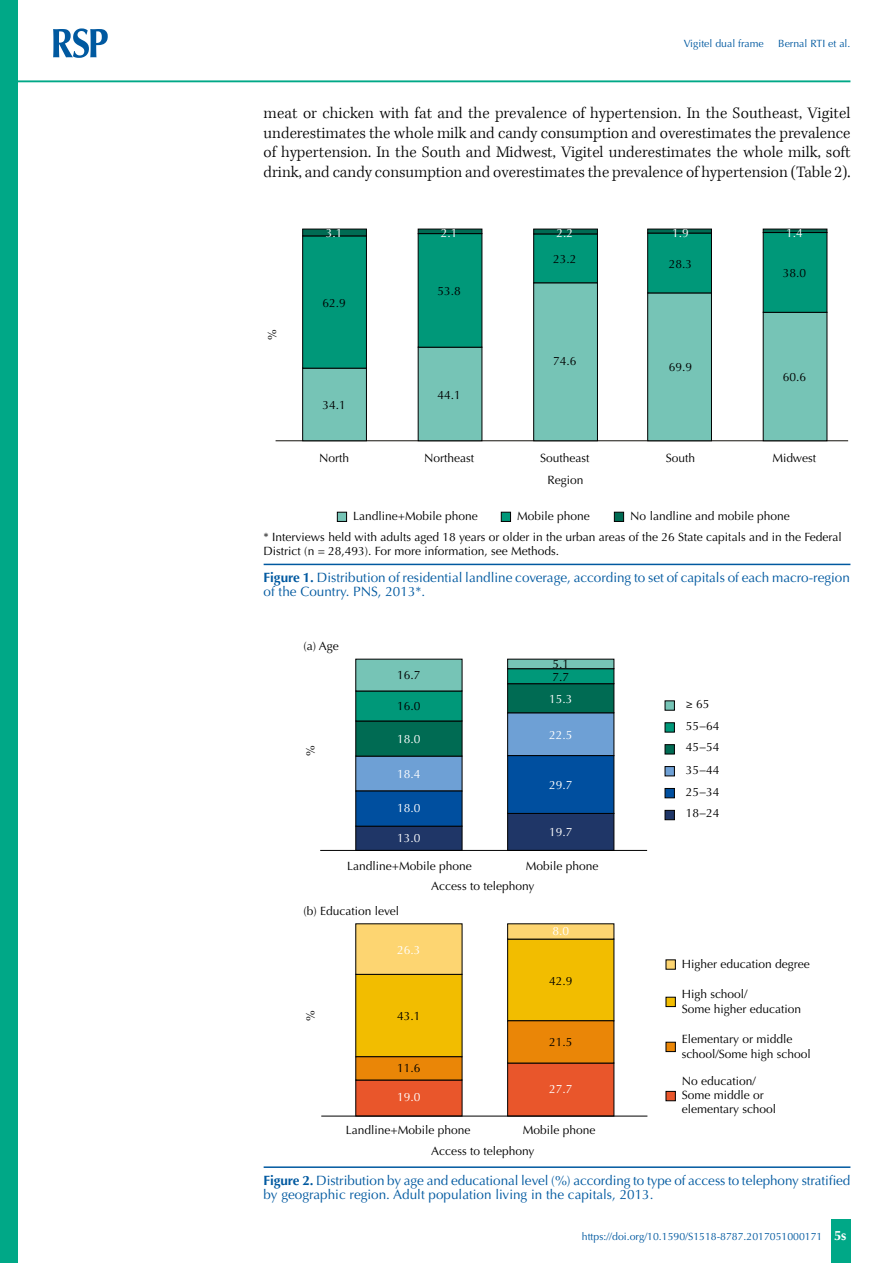
<style>
.page{position:relative;width:893px;height:1263px;background:#fff}
.page>*{position:absolute;margin:0;border:0;box-sizing:border-box;transform-origin:0 0}
.t1{font:300 16.5px/19.8px "Kepler Std";color:#000;text-align:justify}
.t2{font:13.5px/14.2px "Optima";color:#0059a0}
.t3{font:700 13.5px "Optima";color:#fff}
.t4{font:12px/14.4px "Optima";color:#000}
.t5{font:12px "Optima";color:#fff}
.t6{font:10.5px "Optima";color:#0059a0}
.s1{font-weight:700}
.s2{font-family:"Myriad Pro"}
</style>
<div class="page">
<div style="left:831px;top:1220px;width:20px;height:43px;background:#00a887"></div>
<div style="left:0;top:0;width:18px;height:1263px;background:#00a887"></div>
<svg style="left:53px;top:28px;width:55px;height:30px"></svg>
<hr style="left:18px;top:80px;width:832px;height:2px;background:#00a887">
<hr style="left:264px;top:564px;width:586px;height:1px;background:#0059a0">
<hr style="left:276px;top:440px;width:572px;height:1px;background:#12100b">
<div style="left:302px;top:368px;width:65px;height:73px;background:#76c4b6;border:1px solid #000"></div>
<div style="left:418px;top:347px;width:64px;height:94px;background:#76c4b6"></div>
<div style="left:533px;top:282px;width:65px;height:159px;background:#76c4b6;border:1px solid #000"></div>
<div style="left:647px;top:293px;width:65px;height:148px;background:#76c4b6;border:1px solid #000"></div>
<div style="left:763px;top:312px;width:64px;height:129px;background:#76c4b6"></div>
<div style="left:302px;top:236px;width:65px;height:133px;background:#009879;border:1px solid #000"></div>
<div style="left:418px;top:233px;width:64px;height:115px;background:#009879;border:1px solid #000"></div>
<div style="left:533px;top:234px;width:65px;height:49px;background:#009879;border:1px solid #000"></div>
<div style="left:647px;top:233px;width:65px;height:60px;background:#009879;border:1px solid #000"></div>
<div style="left:763px;top:232px;width:64px;height:81px;background:#009879;border:1px solid #000"></div>
<div style="left:302px;top:229px;width:65px;height:7px;background:#006b53;border:1px solid #000"></div>
<svg style="left:418px;top:229px;width:64px;height:5px"></svg>
<svg style="left:533px;top:229px;width:65px;height:5px"></svg>
<svg style="left:647px;top:229px;width:65px;height:4px"></svg>
<svg style="left:763px;top:229px;width:64px;height:4px"></svg>
<div style="left:337px;top:512px;width:10px;height:10px;background:#76c4b6;border:1px solid #000"></div>
<div style="left:501px;top:512px;width:10px;height:10px;background:#009879;border:1px solid #000"></div>
<div style="left:614px;top:512px;width:10px;height:10px;background:#006b53;border:1px solid #000"></div>
<hr style="left:264px;top:1166px;width:586px;height:2px;background:#0059a0">
<div style="left:355px;top:1080px;width:107px;height:36px;background:#e9562b;border:1px solid #000"></div>
<div style="left:355px;top:974px;width:107px;height:83px;background:#f2bd00"></div>
<div style="left:355px;top:1056px;width:107px;height:24px;background:#ea8607;border:1px solid #000"></div>
<div style="left:355px;top:923px;width:107px;height:52px;background:#fdd571;border:1px solid #000"></div>
<div style="left:507px;top:1063px;width:107px;height:53px;background:#e9562b;border:1px solid #000"></div>
<div style="left:507px;top:939px;width:107px;height:82px;background:#f2bd00;border:1px solid #000"></div>
<div style="left:507px;top:1020px;width:107px;height:43px;background:#ea8607;border:1px solid #000"></div>
<div style="left:507px;top:923px;width:107px;height:16px;background:#fdd571"></div>
<div style="left:507px;top:813px;width:107px;height:38px;background:#1f3667;border:1px solid #000"></div>
<div style="left:507px;top:712px;width:107px;height:44px;background:#6ea0d5"></div>
<div style="left:507px;top:755px;width:107px;height:59px;background:#004f9f;border:1px solid #000"></div>
<div style="left:507px;top:683px;width:107px;height:30px;background:#006b53;border:1px solid #000"></div>
<div style="left:507px;top:668px;width:107px;height:16px;background:#009879;border:1px solid #000"></div>
<div style="left:507px;top:659px;width:107px;height:10px;background:#76c4b6;border:1px solid #000"></div>
<div style="left:355px;top:826px;width:107px;height:25px;background:#1f3667;border:1px solid #000"></div>
<div style="left:355px;top:756px;width:107px;height:35px;background:#6ea0d5;border:1px solid #000"></div>
<div style="left:355px;top:791px;width:107px;height:35px;background:#004f9f"></div>
<div style="left:355px;top:721px;width:107px;height:35px;background:#006b53;border:1px solid #000"></div>
<div style="left:355px;top:691px;width:107px;height:30px;background:#009879;border:1px solid #000"></div>
<div style="left:355px;top:659px;width:107px;height:32px;background:#76c4b6"></div>
<hr style="left:321px;top:1116px;width:326px;height:1px;background:#000">
<hr style="left:320px;top:850px;width:327px;height:1px;background:#000">
<div style="left:666px;top:959px;width:10px;height:10px;background:#fdd571;border:1px solid #000"></div>
<div style="left:666px;top:997px;width:10px;height:10px;background:#f2bd00;border:1px solid #000"></div>
<div style="left:666px;top:1042px;width:10px;height:10px;background:#ea8607;border:1px solid #000"></div>
<div style="left:666px;top:1091px;width:10px;height:10px;background:#e9562b;border:1px solid #000"></div>
<div style="left:665px;top:700px;width:10px;height:11px;background:#76c4b6;border:1px solid #000"></div>
<div style="left:665px;top:722px;width:10px;height:10px;background:#009879;border:1px solid #000"></div>
<div style="left:665px;top:744px;width:10px;height:10px;background:#006b53;border:1px solid #000"></div>
<div style="left:665px;top:766px;width:10px;height:10px;background:#6ea0d5;border:1px solid #000"></div>
<div style="left:665px;top:788px;width:10px;height:10px;background:#004f9f;border:1px solid #000"></div>
<div style="left:665px;top:810px;width:10px;height:10px;background:#1f3667;border:1px solid #000"></div>
<p class="t6" style="left:684px;top:37px;width:82px">Vigitel dual frame</p>
<p class="t6" style="left:778px;top:37px;width:74px">Bernal RTI et al.</p>
<p class="t1" style="left:264px;top:103px;width:588px">meat or chicken with fat and the prevalence of hypertension. In the Southeast, Vigitel underestimates the whole milk and candy consumption and overestimates the prevalence of hypertension. In the South and Midwest, Vigitel underestimates the whole milk, soft drink, and candy consumption and overestimates the prevalence of hypertension (Table 2).</p>
<p class="t4" style="left:265px;top:340px;width:12px;rotate:-90deg">%</p>
<p class="t5" style="left:326px;top:226px;width:18px">3.1</p>
<p class="t4" style="left:322px;top:296px;width:25px">62.9</p>
<p class="t4" style="left:322px;top:398px;width:25px">34.1</p>
<p class="t5" style="left:441px;top:226px;width:18px">2.1</p>
<p class="t4" style="left:437px;top:284px;width:25px">53.8</p>
<p class="t4" style="left:437px;top:388px;width:25px">44.1</p>
<p class="t5" style="left:556px;top:226px;width:18px">2.2</p>
<p class="t5" style="left:672px;top:226px;width:18px">1.9</p>
<p class="t5" style="left:786px;top:226px;width:18px">1.4</p>
<p class="t4" style="left:553px;top:252px;width:25px">23.2</p>
<p class="t4" style="left:669px;top:257px;width:25px">28.3</p>
<p class="t4" style="left:783px;top:266px;width:25px">38.0</p>
<p class="t4" style="left:553px;top:354px;width:25px">74.6</p>
<p class="t4" style="left:669px;top:359px;width:25px">69.9</p>
<p class="t4" style="left:783px;top:370px;width:25px">60.6</p>
<p class="t4" style="left:319px;top:451px;width:32px">North</p>
<p class="t4" style="left:424px;top:451px;width:52px">Northeast</p>
<p class="t4" style="left:540px;top:451px;width:51px">Southeast</p>
<p class="t4" style="left:666px;top:451px;width:31px">South</p>
<p class="t4" style="left:772px;top:451px;width:45px">Midwest</p>
<p class="t4" style="left:548px;top:473px;width:38px">Region</p>
<p class="t4" style="left:353px;top:509px;width:126px">Landline+Mobile phone</p>
<p class="t4" style="left:517px;top:509px;width:74px">Mobile phone</p>
<p class="t4" style="left:630px;top:509px;width:161px">No landline and mobile phone</p>
<p class="t4" style="left:264px;top:530px;width:580px">* Interviews held with adults aged 18 years or older in the urban areas of the 26 State capitals and in the Federal<br>District (n = 28,493). For more information, see Methods.</p>
<p class="t2" style="left:264px;top:571px;width:588px"><span class="s1">Figure 1.</span> Distribution of residential landline coverage, according to set of capitals of each macro-region of the Country. PNS, 2013*.</p>
<p class="t4" style="left:303px;top:639px;width:37px">(a) Age</p>
<p class="t4" style="left:304px;top:756px;width:12px;rotate:-90deg">%</p>
<p class="t4" style="left:397px;top:668px;width:25px">16.7</p>
<p class="t4" style="left:397px;top:699px;width:25px">16.0</p>
<p class="t5" style="left:397px;top:732px;width:25px">18.0</p>
<p class="t5" style="left:397px;top:767px;width:25px">18.4</p>
<p class="t5" style="left:397px;top:801px;width:25px">18.0</p>
<p class="t5" style="left:397px;top:831px;width:25px">13.0</p>
<p class="t4" style="left:552px;top:658px;width:18px;line-height:12.8px">5.1<br>7.7</p>
<p class="t5" style="left:549px;top:692px;width:25px">15.3</p>
<p class="t5" style="left:549px;top:728px;width:25px">22.5</p>
<p class="t5" style="left:549px;top:778px;width:25px">29.7</p>
<p class="t5" style="left:549px;top:824px;width:25px">19.7</p>
<p class="t4" style="left:347px;top:859px;width:126px">Landline+Mobile phone</p>
<p class="t4" style="left:526px;top:859px;width:74px">Mobile phone</p>
<p class="t4" style="left:431px;top:879px;width:105px">Access to telephony</p>
<p class="t4" style="left:303px;top:904px;width:97px">(b) Education level</p>
<p class="t4" style="left:304px;top:1021px;width:12px;rotate:-90deg">%</p>
<p class="t5" style="left:397px;top:943px;width:25px">26.3</p>
<p class="t4" style="left:397px;top:1009px;width:25px">43.1</p>
<p class="t4" style="left:397px;top:1061px;width:25px">11.6</p>
<p class="t5" style="left:397px;top:1090px;width:25px">19.0</p>
<p class="t5" style="left:552px;top:924px;width:18px">8.0</p>
<p class="t4" style="left:549px;top:974px;width:25px">42.9</p>
<p class="t4" style="left:549px;top:1034px;width:25px">21.5</p>
<p class="t5" style="left:549px;top:1082px;width:25px">27.7</p>
<p class="t4" style="left:346px;top:1123px;width:126px">Landline+Mobile phone</p>
<p class="t4" style="left:523px;top:1123px;width:74px">Mobile phone</p>
<p class="t4" style="left:431px;top:1143px;width:105px">Access to telephony</p>
<p class="t4" style="left:686px;top:693px;width:35px;line-height:22.5px"><span class="s2">≥</span> 65<br>55−64</p>
<p class="t4" style="left:686px;top:736px;width:35px;line-height:22.5px;text-align:justify">45−54<br>35−44<br>25−34</p>
<p class="t4" style="left:686px;top:806px;width:35px">18−24</p>
<p class="t4" style="left:682px;top:957px;width:130px">Higher education degree</p>
<p class="t4" style="left:682px;top:987px;width:121px">High school/<br>Some higher education</p>
<p class="t4" style="left:682px;top:1032px;width:130px">Elementary or middle school/Some high school</p>
<p class="t4" style="left:682px;top:1073px;width:96px">No education/<br>Some middle or elementary school</p>
<p class="t2" style="left:264px;top:1173px;width:588px"><span class="s1">Figure 2.</span> Distribution by age and educational level (%) according to type of access to telephony stratified by geographic region. Adult population living in the capitals, 2013.</p>
<p class="t6" style="left:582px;top:1230px;width:242px">https://doi.org/10.1590/S1518-8787.2017051000171</p>
<p class="t3" style="left:834px;top:1227px;width:14px">5s</p>
</div>
